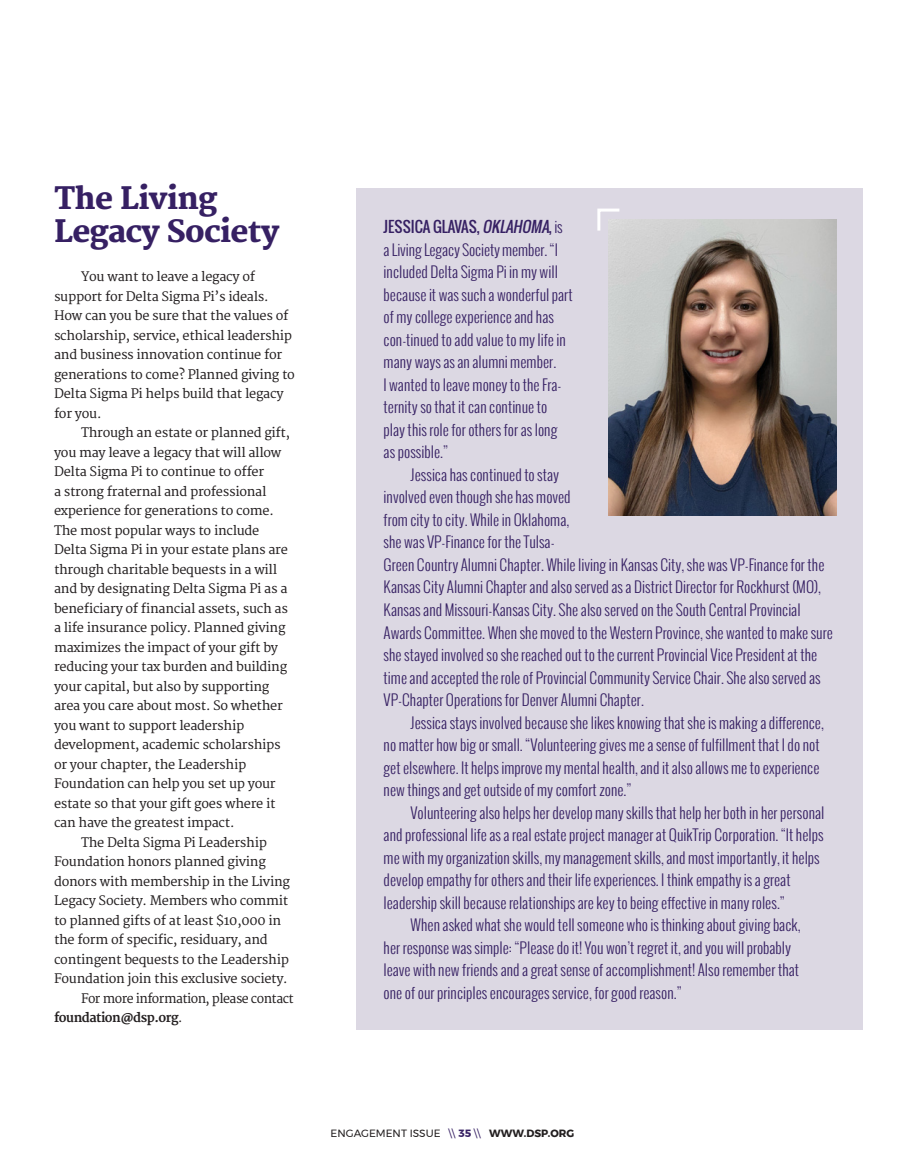
<style>
.page{position:relative;width:905px;height:1175px;background:#fff}
.page>*{position:absolute;margin:0;border:0;box-sizing:border-box;transform-origin:0 0}
.t1{font:800 30px/33px "Merriweather";letter-spacing:-.02em;color:#362063}
.t2{font:300 15px/22.5px "Oswald";color:#362063}
.t3{font:12.75px/19.5px "Merriweather";letter-spacing:-.02em;color:#231f20}
.t4{font:12.75px "Merriweather";letter-spacing:-.04em;color:#231f20}
.t5{font:700 12.75px "Merriweather";letter-spacing:-.04em;color:#231f20}
.t6{font:10.5px "Montserrat";color:#231f20}
.s1{font-weight:400}
.s2{font-weight:400;font-style:italic}
.s3{color:#362063}
.s4{font-weight:700;color:#362063}
.s5{font-weight:700}
</style>
<div class="page">
<div style="left:356px;top:188px;width:507px;height:842px;background:#dcd8e3"></div>
<img style="left:608px;top:219px;width:228px;height:296px">
<svg style="left:597px;top:208px;width:25px;height:26px"></svg>
<h1 class="t1" style="left:54px;top:183px;width:226px">The Living<br>Legacy Society</h1>
<p class="t3" style="left:54px;top:267px;width:242px;text-indent:27px">You want to leave a legacy of support for Delta Sigma Pi’s ideals.<br>How can you be sure that the values of scholarship, service, ethical leadership and business innovation continue for generations to come? Planned giving to Delta Sigma Pi helps build that legacy for you.</p>
<p class="t3" style="left:81px;top:423px;width:210px">Through an estate or planned gift,</p>
<p class="t3" style="left:54px;top:443px;width:229px">you may leave a legacy that will allow</p>
<p class="t3" style="left:54px;top:462px;width:212px">Delta Sigma Pi to continue to offer</p>
<p class="t3" style="left:54px;top:482px;width:214px">a strong fraternal and professional</p>
<p class="t3" style="left:54px;top:501px;width:221px">experience for generations to come.</p>
<p class="t3" style="left:54px;top:521px;width:207px">The most popular ways to include</p>
<p class="t3" style="left:54px;top:540px;width:235px">Delta Sigma Pi in your estate plans are</p>
<p class="t3" style="left:54px;top:560px;width:224px">through charitable bequests in a will</p>
<p class="t3" style="left:54px;top:579px;width:235px">and by designating Delta Sigma Pi as a</p>
<p class="t3" style="left:54px;top:599px;width:235px">beneficiary of financial assets, such as</p>
<p class="t3" style="left:54px;top:618px;width:233px">a life insurance policy. Planned giving</p>
<p class="t3" style="left:54px;top:638px;width:225px">maximizes the impact of your gift by</p>
<p class="t3" style="left:54px;top:657px;width:235px">reducing your tax burden and building</p>
<p class="t3" style="left:54px;top:677px;width:217px">your capital, but also by supporting</p>
<p class="t3" style="left:54px;top:696px;width:230px">area you care about most. So whether</p>
<p class="t3" style="left:54px;top:716px;width:192px">you want to support leadership</p>
<p class="t3" style="left:54px;top:735px;width:228px">development, academic scholarships</p>
<p class="t3" style="left:54px;top:755px;width:194px">or your chapter, the Leadership</p>
<p class="t3" style="left:54px;top:774px;width:223px">Foundation can help you set up your</p>
<p class="t3" style="left:54px;top:794px;width:223px">estate so that your gift goes where it</p>
<p class="t3" style="left:54px;top:813px;width:182px">can have the greatest impact.</p>
<p class="t3" style="left:81px;top:833px;width:187px">The Delta Sigma Pi Leadership</p>
<p class="t3" style="left:54px;top:852px;width:213px">Foundation honors planned giving</p>
<p class="t3" style="left:54px;top:872px;width:237px">donors with membership in the Living</p>
<p class="t3" style="left:54px;top:891px;width:235px">Legacy Society. Members who commit</p>
<p class="t3" style="left:54px;top:911px;width:228px">to planned gifts of at least $10,000 in</p>
<p class="t3" style="left:54px;top:930px;width:215px">the form of specific, residuary, and</p>
<p class="t3" style="left:54px;top:950px;width:236px">contingent bequests to the Leadership</p>
<p class="t3" style="left:54px;top:969px;width:235px">Foundation join this exclusive society.</p>
<p class="t4" style="left:81px;top:991px;width:214px">For more information, please contact</p>
<p class="t5" style="left:54px;top:1010px;width:130px">foundation@dsp.org<span class="s1">.</span></p>
<p class="t2" style="left:383px;top:216px;width:191px"><span class="s1">JESSICA GLAVAS,</span> <span class="s2">OKLAHOMA</span><span class="s1">,</span> is a Living Legacy Society member. “I included Delta Sigma Pi in my will because it was such a wonderful part of my college experience and has con-tinued to add value to my life in many ways as an alumni member.<br>I wanted to leave money to the Fra&shy;ternity so that it can continue to<br>play this role for others for as long as possible.”</p>
<p class="t2" style="left:383px;top:463px;width:450px;text-indent:27px">Jessica has continued to stay<br>involved even though she has moved<br>from city to city. While in Oklahoma,<br>she was VP-Finance for the Tulsa-<br>Green Country Alumni Chapter. While living in Kansas City, she was VP-Finance for the Kansas City Alumni Chapter and also served as a District Director for Rockhurst (MO), Kansas and Missouri-Kansas City. She also served on the South Central Provincial Awards Committee. When she moved to the Western Province, she wanted to make sure she stayed involved so she reached out to the current Provincial Vice President at the time and accepted the role of Provincial Community Service Chair. She also served as VP-Chapter Operations for Denver Alumni Chapter.</p>
<p class="t2" style="left:383px;top:711px;width:442px;text-indent:27px">Jessica stays involved because she likes knowing that she is making a difference, no matter how big or small. “Volunteering gives me a sense of fulfillment that I do not get elsewhere. It helps improve my mental health, and it also allows me to experience new things and get outside of my comfort zone.”</p>
<p class="t2" style="left:410px;top:801px;width:415px">Volunteering also helps her develop many skills that help her both in her personal</p>
<p class="t2" style="left:383px;top:823px;width:441px">and professional life as a real estate project manager at QuikTrip Corporation. “It helps</p>
<p class="t2" style="left:383px;top:846px;width:438px">me with my organization skills, my management skills, and most importantly, it helps</p>
<p class="t2" style="left:383px;top:868px;width:408px">develop empathy for others and their life experiences. I think empathy is a great</p>
<p class="t2" style="left:383px;top:891px;width:403px">leadership skill because relationships are key to being effective in many roles.”</p>
<p class="t2" style="left:410px;top:913px;width:391px">When asked what she would tell someone who is thinking about giving back,</p>
<p class="t2" style="left:383px;top:936px;width:409px">her response was simple: “Please do it! You won’t regret it, and you will probably</p>
<p class="t2" style="left:383px;top:958px;width:417px">leave with new friends and a great sense of accomplishment! Also remember that</p>
<p class="t2" style="left:383px;top:981px;width:300px">one of our principles encourages service, for good reason.”</p>
<p class="t6" style="left:330px;top:1124px;width:245px">ENGAGEMENT ISSUE <span class="s3">\\</span> <span class="s4">35</span> <span class="s3">\\</span> <span class="s5">WWW.DSP.ORG</span></p>
</div>
